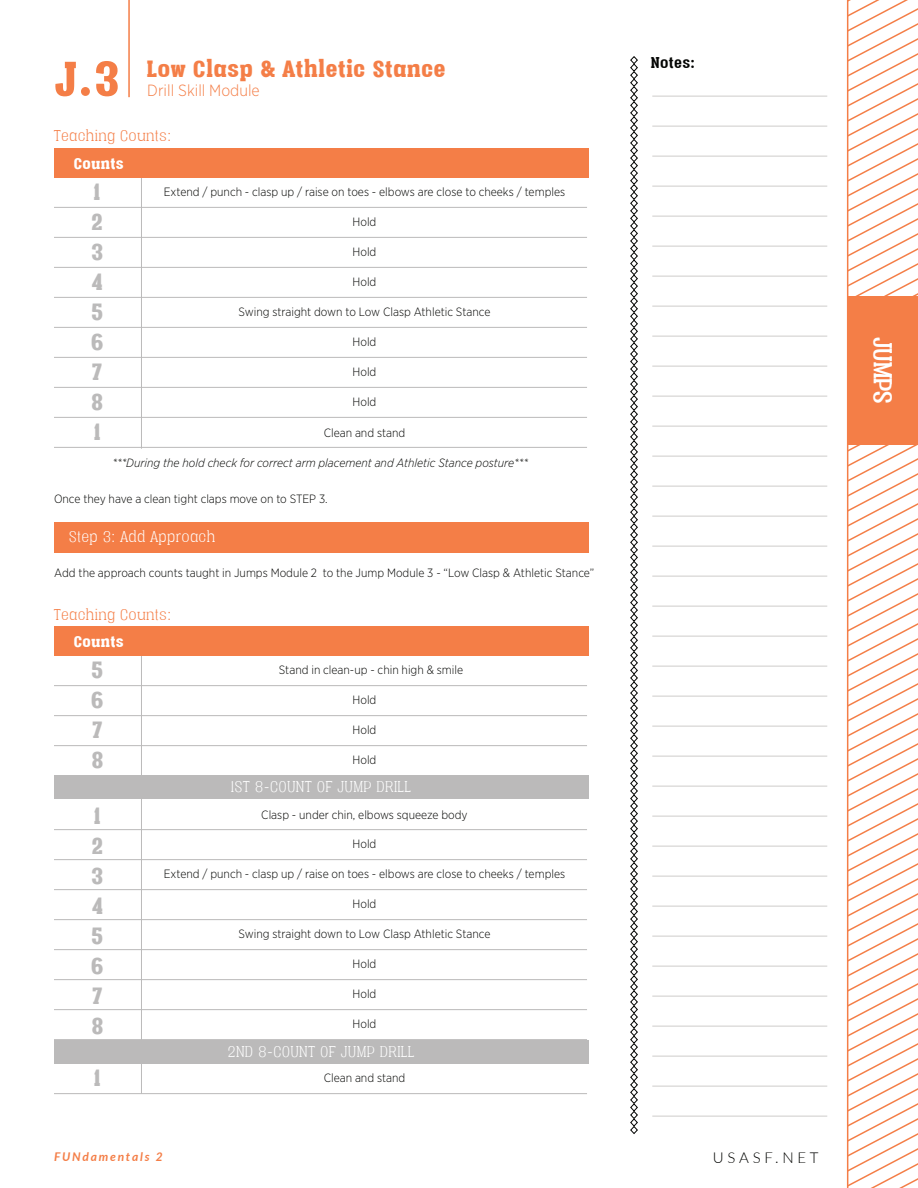
<style>
.page{position:relative;width:918px;height:1188px;background:#fff}
.page>*{position:absolute;margin:0;border:0;box-sizing:border-box;transform-origin:0 0}
.t1{font:900 56.7px "Vacer Serif Personal";color:#f47e47}
.t2{font:30px "Vacer Serif Personal";color:#fff}
.t3{font:900 27px "Vacer Serif Personal";letter-spacing:.05em;color:#f47e47}
.t4{font:900 27px/30px "Vacer Serif Personal";color:#bbbaba;text-align:justify}
.t5{font:300 18px "Vacer Serif Personal";letter-spacing:.05em;color:#fff}
.t6{font:300 18px "Vacer Serif Personal";letter-spacing:.05em;color:#f47e47}
.t7{font:900 18px "Vacer Serif Personal";letter-spacing:.05em;color:#fff}
.t8{font:700 18px "Vacer Serif Personal";letter-spacing:.05em;color:#040503}
.t9{font:300 16.2px "Gotham Narrow";color:#f47e47}
.t10{font:300 15px "Lato";letter-spacing:.25em;color:#040503}
.t11{font:300 12px "Gotham Narrow";color:#040503}
.t12{font:italic 300 12px "Gotham Narrow";color:#040503}
.t13{font:italic 700 12px "Lato";letter-spacing:.15em;color:#f47e47}
</style>
<div class="page">
<svg style="left:846px;top:0;width:72px;height:1188px"></svg>
<div style="left:847px;top:296px;width:71px;height:149px;background:#f47e47"></div>
<hr style="left:128px;top:0;width:2px;height:97px;background:#f47e47">
<div style="left:54px;top:522px;width:535px;height:30px;background:#f47e47"></div>
<svg style="left:630px;top:56px;width:8px;height:1078px"></svg>
<hr style="left:141px;top:159px;width:1px;height:290px;background:#bbbaba">
<div style="left:54px;top:148px;width:535px;height:30px;background:#f47e47"></div>
<hr style="left:54px;top:207px;width:533px;height:1px;background:#bbbaba">
<hr style="left:54px;top:237px;width:533px;height:1px;background:#bbbaba">
<hr style="left:54px;top:267px;width:533px;height:1px;background:#bbbaba">
<hr style="left:54px;top:297px;width:533px;height:1px;background:#bbbaba">
<hr style="left:54px;top:327px;width:533px;height:1px;background:#bbbaba">
<hr style="left:54px;top:357px;width:533px;height:1px;background:#bbbaba">
<hr style="left:54px;top:387px;width:533px;height:1px;background:#bbbaba">
<hr style="left:54px;top:417px;width:533px;height:1px;background:#bbbaba">
<hr style="left:54px;top:447px;width:533px;height:1px;background:#bbbaba">
<hr style="left:141px;top:643px;width:1px;height:451px;background:#bbbaba">
<div style="left:54px;top:627px;width:535px;height:29px;background:#f47e47"></div>
<hr style="left:54px;top:685px;width:533px;height:1px;background:#bbbaba">
<hr style="left:54px;top:715px;width:533px;height:1px;background:#bbbaba">
<hr style="left:54px;top:745px;width:533px;height:1px;background:#bbbaba">
<hr style="left:54px;top:829px;width:533px;height:1px;background:#bbbaba">
<hr style="left:54px;top:859px;width:533px;height:1px;background:#bbbaba">
<hr style="left:54px;top:889px;width:533px;height:1px;background:#bbbaba">
<hr style="left:54px;top:919px;width:533px;height:1px;background:#bbbaba">
<hr style="left:54px;top:949px;width:533px;height:1px;background:#bbbaba">
<hr style="left:54px;top:979px;width:533px;height:1px;background:#bbbaba">
<hr style="left:54px;top:1009px;width:533px;height:1px;background:#bbbaba">
<hr style="left:54px;top:1039px;width:533px;height:1px;background:#bbbaba">
<hr style="left:54px;top:1093px;width:533px;height:1px;background:#bbbaba">
<hr style="left:652px;top:246px;width:175px;height:1px;background:#ceccca">
<hr style="left:652px;top:276px;width:175px;height:1px;background:#ceccca">
<hr style="left:652px;top:306px;width:175px;height:1px;background:#ceccca">
<hr style="left:652px;top:336px;width:175px;height:1px;background:#ceccca">
<hr style="left:652px;top:366px;width:175px;height:1px;background:#ceccca">
<hr style="left:652px;top:396px;width:175px;height:1px;background:#ceccca">
<hr style="left:652px;top:426px;width:175px;height:1px;background:#ceccca">
<hr style="left:652px;top:456px;width:175px;height:1px;background:#ceccca">
<hr style="left:652px;top:486px;width:175px;height:1px;background:#ceccca">
<hr style="left:652px;top:516px;width:175px;height:1px;background:#ceccca">
<hr style="left:652px;top:546px;width:175px;height:1px;background:#ceccca">
<hr style="left:652px;top:576px;width:175px;height:1px;background:#ceccca">
<hr style="left:652px;top:606px;width:175px;height:1px;background:#ceccca">
<hr style="left:652px;top:636px;width:175px;height:1px;background:#ceccca">
<hr style="left:652px;top:666px;width:175px;height:1px;background:#ceccca">
<hr style="left:652px;top:696px;width:175px;height:1px;background:#ceccca">
<hr style="left:652px;top:726px;width:175px;height:1px;background:#ceccca">
<hr style="left:652px;top:756px;width:175px;height:1px;background:#ceccca">
<hr style="left:652px;top:786px;width:175px;height:1px;background:#ceccca">
<hr style="left:652px;top:816px;width:175px;height:1px;background:#ceccca">
<hr style="left:652px;top:846px;width:175px;height:1px;background:#ceccca">
<hr style="left:652px;top:876px;width:175px;height:1px;background:#ceccca">
<hr style="left:652px;top:906px;width:175px;height:1px;background:#ceccca">
<hr style="left:652px;top:936px;width:175px;height:1px;background:#ceccca">
<hr style="left:652px;top:966px;width:175px;height:1px;background:#ceccca">
<hr style="left:652px;top:996px;width:175px;height:1px;background:#ceccca">
<hr style="left:652px;top:1026px;width:175px;height:1px;background:#ceccca">
<hr style="left:652px;top:1056px;width:175px;height:1px;background:#ceccca">
<hr style="left:652px;top:1086px;width:175px;height:1px;background:#ceccca">
<hr style="left:652px;top:1116px;width:175px;height:1px;background:#ceccca">
<hr style="left:652px;top:126px;width:175px;height:1px;background:#ceccca">
<hr style="left:652px;top:156px;width:175px;height:1px;background:#ceccca">
<hr style="left:652px;top:186px;width:175px;height:1px;background:#ceccca">
<hr style="left:652px;top:216px;width:175px;height:1px;background:#ceccca">
<hr style="left:652px;top:96px;width:175px;height:1px;background:#ceccca">
<div style="left:54px;top:775px;width:535px;height:24px;background:#bbbaba"></div>
<div style="left:54px;top:1040px;width:535px;height:24px;background:#bbbaba"></div>
<h1 class="t1" style="left:54px;top:46px;width:66px">J.3</h1>
<h3 class="t3" style="left:147px;top:54px;width:300px">Low Clasp &amp; Athletic Stance</h3>
<h3 class="t9" style="left:147px;top:81px;width:114px">Drill Skill Module</h3>
<h3 class="t6" style="left:54px;top:125px;width:118px">Teaching Counts:</h3>
<h3 class="t7" style="left:74px;top:153px;width:51px">Counts</h3>
<h3 class="t4" style="left:91px;top:177px;width:14px;text-align:left">1<br>2<br>3<br>4<br>5<br>6<br>7<br>8<br>1</h3>
<p class="t11" style="left:164px;top:185px;width:403px">Extend / punch - clasp up / raise on toes - elbows are close to cheeks / temples</p>
<p class="t11" style="left:353px;top:215px;width:25px">Hold</p>
<p class="t11" style="left:353px;top:245px;width:25px">Hold</p>
<p class="t11" style="left:353px;top:275px;width:25px">Hold</p>
<p class="t11" style="left:238px;top:305px;width:254px">Swing straight down to Low Clasp Athletic Stance</p>
<p class="t11" style="left:353px;top:335px;width:25px">Hold</p>
<p class="t11" style="left:353px;top:365px;width:25px">Hold</p>
<p class="t11" style="left:353px;top:395px;width:25px">Hold</p>
<p class="t11" style="left:324px;top:425px;width:83px">Clean and stand</p>
<p class="t12" style="left:113px;top:456px;width:417px">***During the hold check for correct arm placement and Athletic Stance posture***</p>
<p class="t11" style="left:54px;top:491px;width:275px">Once they have a clean tight claps move on to STEP 3.</p>
<h3 class="t5" style="left:69px;top:527px;width:148px">Step 3: Add Approach</h3>
<p class="t11" style="left:54px;top:566px;width:542px">Add the approach counts taught in Jumps Module 2 to the Jump Module 3 - “Low Clasp &amp; Athletic Stance”</p>
<h3 class="t6" style="left:54px;top:604px;width:118px">Teaching Counts:</h3>
<h3 class="t7" style="left:74px;top:631px;width:51px">Counts</h3>
<h3 class="t4" style="left:91px;top:655px;width:14px">5<br>6<br>7<br>8</h3>
<h3 class="t4" style="left:92px;top:800px;width:13px">1<br>2<br>3<br>4</h3>
<h3 class="t4" style="left:91px;top:920px;width:14px">5<br>6<br>7<br>8</h3>
<h3 class="t4" style="left:95px;top:1063px;width:7px">1</h3>
<p class="t11" style="left:279px;top:663px;width:186px">Stand in clean-up - chin high &amp; smile</p>
<p class="t11" style="left:353px;top:693px;width:25px">Hold</p>
<p class="t11" style="left:353px;top:723px;width:25px">Hold</p>
<p class="t11" style="left:353px;top:753px;width:25px">Hold</p>
<h3 class="t5" style="left:231px;top:777px;width:181px">1ST 8-COUNT OF JUMP DRILL</h3>
<p class="t11" style="left:261px;top:808px;width:208px">Clasp - under chin, elbows squeeze body</p>
<p class="t11" style="left:353px;top:836px;width:25px">Hold</p>
<p class="t11" style="left:164px;top:866px;width:403px">Extend / punch - clasp up / raise on toes - elbows are close to cheeks / temples</p>
<p class="t11" style="left:353px;top:896px;width:25px">Hold</p>
<p class="t11" style="left:238px;top:926px;width:254px">Swing straight down to Low Clasp Athletic Stance</p>
<p class="t11" style="left:353px;top:956px;width:25px">Hold</p>
<p class="t11" style="left:353px;top:986px;width:25px">Hold</p>
<p class="t11" style="left:353px;top:1016px;width:25px">Hold</p>
<h3 class="t5" style="left:228px;top:1041px;width:188px">2ND 8-COUNT OF JUMP DRILL</h3>
<p class="t11" style="left:324px;top:1070px;width:83px">Clean and stand</p>
<h3 class="t8" style="left:651px;top:52px;width:45px">Notes:</h3>
<p class="t13" style="left:54px;top:1148px;width:110px">FUNdamentals 2</p>
<p class="t10" style="left:713px;top:1148px;width:107px">USASF.NET</p>
<h2 class="t2" style="left:900px;top:337px;width:68px;rotate:90deg">JUMPS</h2>
</div>
